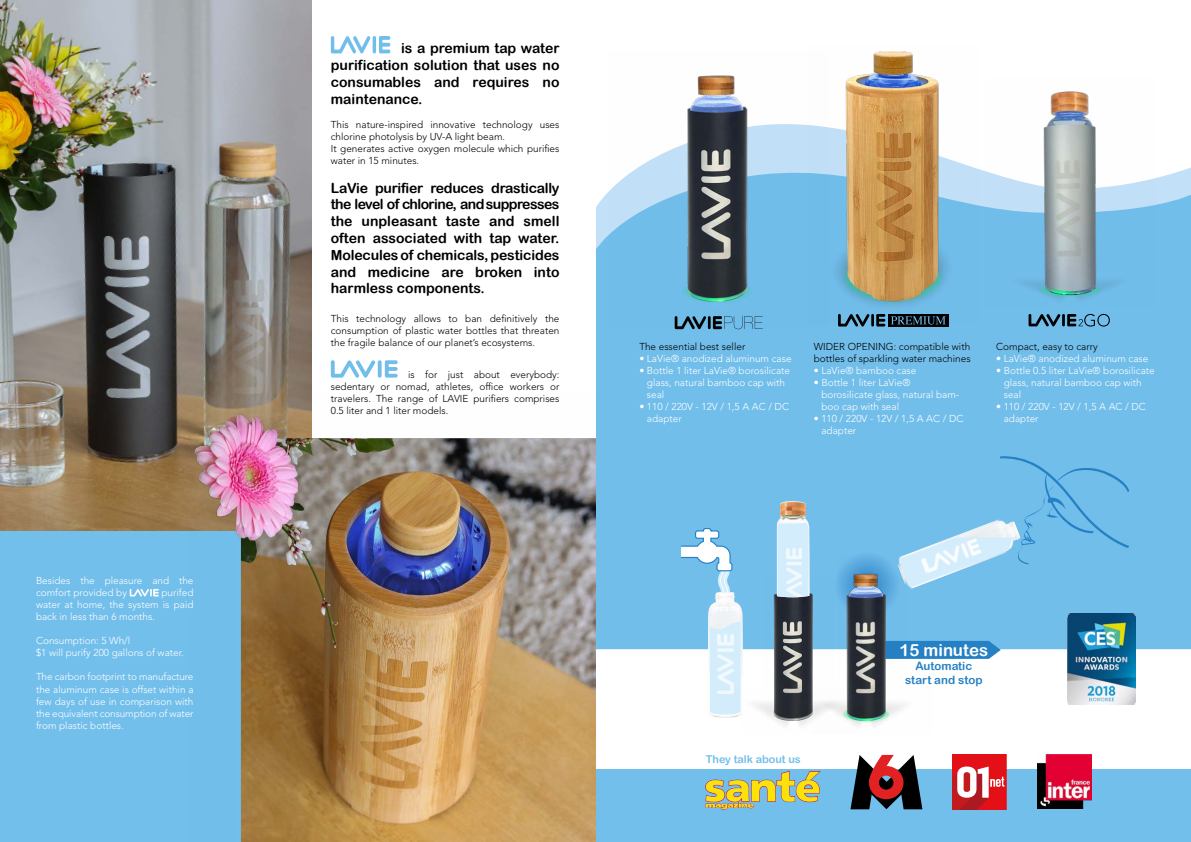
<style>
.page{position:relative;width:1191px;height:842px;background:#fff}
.page>*{position:absolute;margin:0;border:0;box-sizing:border-box;transform-origin:0 0}
.t1{font:16.8px "Arial Rounded MT Bold";color:#fff}
.t2{font:14px/16.8px "Arial Rounded MT Bold";color:#000;text-align:justify}
.t3{font:11.5px/13.8px "Arial Rounded MT Bold";color:#2581c4;text-align:center}
.t4{font:10.8px "Arial Rounded MT Bold";color:#72beeb}
.t5{font:300 10px/12px "Avenir LT Std";color:#fff}
.t6{font:300 10px/12px "Avenir LT Std";color:#000}
</style>
<div class="page">
<div style="left:595px;top:167px;width:596px;height:482px;background:#72beeb"></div>
<div style="left:595px;top:769px;width:596px;height:73px;background:#73bfeb"></div>
<div style="left:0;top:428px;width:595px;height:414px;background:#73bfeb"></div>
<img style="left:1067px;top:614px;width:68px;height:90px">
<img style="left:0;top:0;width:311px;height:530px">
<img style="left:608px;top:75px;width:220px;height:252px">
<svg style="left:674px;top:316px;width:89px;height:14px"></svg>
<img style="left:985px;top:91px;width:170px;height:217px">
<svg style="left:1028px;top:314px;width:81px;height:13px"></svg>
<img style="left:808px;top:51px;width:170px;height:273px">
<svg style="left:888px;top:314px;width:60px;height:13px"></svg>
<svg style="left:838px;top:313px;width:47px;height:14px"></svg>
<svg style="left:891px;top:316px;width:54px;height:8px"></svg>
<svg style="left:938px;top:641px;width:62px;height:18px"></svg>
<img style="left:895px;top:514px;width:128px;height:76px">
<svg style="left:898px;top:456px;width:231px;height:131px;background:#75beea"></svg>
<img style="left:920px;top:538px;width:61px;height:36px">
<svg style="left:680px;top:527px;width:60px;height:187px"></svg>
<img style="left:718px;top:634px;width:1px;height:59px">
<img style="left:866px;top:554px;width:72px;height:172px">
<img style="left:719px;top:553px;width:147px;height:173px">
<img style="left:780px;top:502px;width:25px;height:13px">
<img style="left:777px;top:515px;width:32px;height:82px">
<svg style="left:777px;top:522px;width:31px;height:75px;background:#d5edfb"></svg>
<img style="left:786px;top:548px;width:15px;height:49px">
<img style="left:186px;top:393px;width:409px;height:449px">
<img style="left:1037px;top:754px;width:54px;height:54px">
<div style="left:952px;top:754px;width:54px;height:55px;background:#e41018"></div>
<svg style="left:952px;top:766px;width:52px;height:43px"></svg>
<svg style="left:850px;top:755px;width:72px;height:54px"></svg>
<svg style="left:705px;top:771px;width:115px;height:38px"></svg>
<svg style="left:331px;top:36px;width:59px;height:18px"></svg>
<svg style="left:331px;top:360px;width:67px;height:18px"></svg>
<svg style="left:130px;top:589px;width:29px;height:8px"></svg>
<p class="t5" style="left:36px;top:575px;width:159px">Besides the pleasure and the comfort provided by</p>
<p class="t5" style="left:36px;top:587px;width:159px;text-align:justify;text-indent:125px">purifed water at home, the system is paid back in less than 6 months.</p>
<p class="t5" style="left:36px;top:635px;width:149px">Consumption: 5 Wh/l<br>$1 will purify 200 gallons of water.</p>
<p class="t5" style="left:36px;top:671px;width:159px;text-align:justify">The carbon footprint to manufacture the aluminum case is offset within a few days of use in comparison with the equivalent consumption of water from plastic bottles.</p>
<h2 class="t2" style="left:331px;top:40px;width:230px;text-indent:70px">is a premium tap water purification solution that uses no consumables and requires no maintenance.</h2>
<p class="t6" style="left:331px;top:118px;width:230px">This nature-inspired innovative technology uses chlorine photolysis by UV-A light beam.<br>It generates active oxygen molecule which purifies water in 15 minutes.</p>
<h2 class="t2" style="left:331px;top:179px;width:230px">LaVie purifier reduces drastically the level of chlorine, and suppresses the unpleasant taste and smell often associated with tap water.<br>Molecules of chemicals, pesticides and medicine are broken into harmless components.</h2>
<p class="t6" style="left:331px;top:313px;width:230px;text-align:justify">This technology allows to ban definitively the consumption of plastic water bottles that threaten the fragile balance of our planet’s ecosystems.</p>
<p class="t6" style="left:331px;top:368px;width:230px;text-align:justify;text-indent:77px">is for just about everybody: sedentary or nomad, athletes, office workers or travelers. The range of LAVIE purifiers comprises 0.5 liter and 1 liter models.</p>
<p class="t6" style="left:639px;top:340px;width:107px">The essential best seller</p>
<p class="t5" style="left:639px;top:352px;width:154px">• LaVie® anodized aluminum case</p>
<p class="t5" style="left:647px;top:364px;width:145px;text-indent:-8px">• Bottle 1 liter LaVie® borosilicate glass, natural bamboo cap with seal</p>
<p class="t5" style="left:647px;top:400px;width:144px;text-indent:-8px">• 110 / 220V - 12V / 1,5 A AC / DC adapter</p>
<p class="t6" style="left:814px;top:340px;width:158px">WIDER OPENING: compatible with bottles of sparkling water machines</p>
<p class="t5" style="left:814px;top:364px;width:104px">• LaVie® bamboo case</p>
<p class="t5" style="left:821px;top:376px;width:139px;text-indent:-8px">• Bottle 1 liter LaVie® borosilicate glass, natural bam&shy;boo cap with seal</p>
<p class="t5" style="left:821px;top:412px;width:144px;text-indent:-8px">• 110 / 220V - 12V / 1,5 A AC / DC adapter</p>
<p class="t6" style="left:996px;top:340px;width:103px">Compact, easy to carry</p>
<p class="t5" style="left:996px;top:352px;width:154px">• LaVie® anodized aluminum case</p>
<p class="t5" style="left:1003px;top:364px;width:152px;text-indent:-8px">• Bottle 0.5 liter LaVie® borosilicate glass, natural bamboo cap with seal</p>
<p class="t5" style="left:1003px;top:400px;width:144px;text-indent:-8px">• 110 / 220V - 12V / 1,5 A AC / DC adapter</p>
<p class="t4" style="left:706px;top:753px;width:96px">They talk about us</p>
<h1 class="t1" style="left:899px;top:640px;width:90px">15 minutes</h1>
<p class="t3" style="left:905px;top:659px;width:79px">Automatic start and stop</p>
</div>
